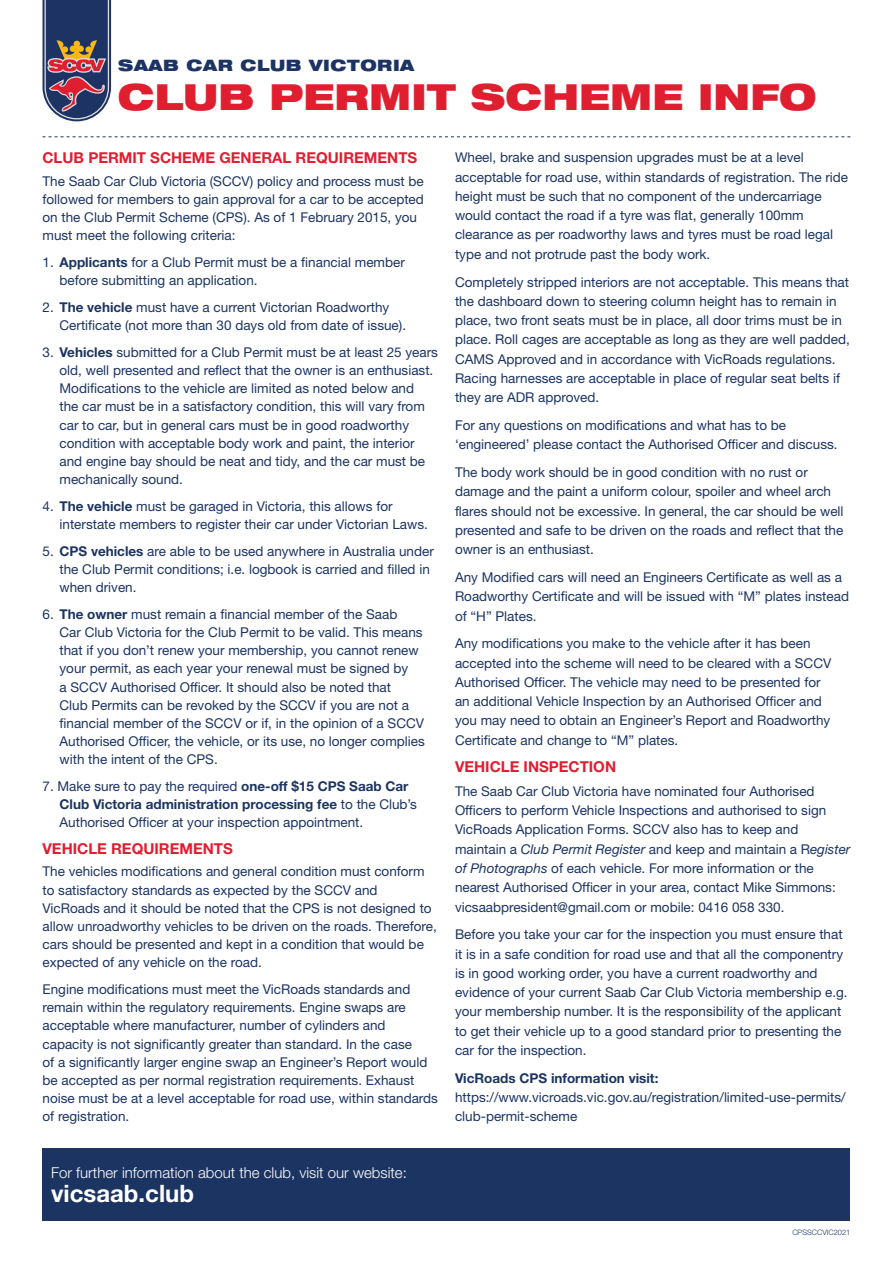
<style>
.page{position:relative;width:893px;height:1263px;background:#fff}
.page>*{position:absolute;margin:0;border:0;box-sizing:border-box;transform-origin:0 0}
.t1{font:900 expanded 36px "Helvetica Neue";letter-spacing:.005em;color:#df1e30}
.t2{font:700 24px "Helvetica Neue";color:#fff}
.t3{font:900 expanded 15.75px "Helvetica Neue";letter-spacing:.035em;color:#1d3363}
.t4{font:700 15px "Helvetica Neue";color:#df1e30}
.t5{font:300 15px "Helvetica Neue";color:#fff}
.t6{font:13.5px/18.1px "Helvetica Neue";color:#1c3462}
.t7{font:700 13.5px "Helvetica Neue";color:#1c3462}
.t8{font:300 7.5px "Helvetica Neue";color:#1c3462}
.s1{font-weight:700}
.s2{font-style:italic}
</style>
<div class="page">
<svg style="left:43px;top:0;width:68px;height:121px;background:#5d546f"></svg>
<svg style="left:43px;top:136px;width:807px;height:1px"></svg>
<div style="left:43px;top:1148px;width:807px;height:72px;background:#1c3462"></div>
<p class="t3" style="left:118px;top:55px;width:297px">SAAB CAR CLUB VICTORIA</p>
<h1 class="t1" style="left:118px;top:74px;width:700px">CLUB PERMIT SCHEME INFO</h1>
<p class="t4" style="left:43px;top:149px;width:376px">CLUB PERMIT SCHEME GENERAL REQUIREMENTS</p>
<p class="t6" style="left:43px;top:172px;width:383px">The Saab Car Club Victoria (SCCV) policy and process must be followed for members to gain approval for a car to be accepted on the Club Permit Scheme (CPS). As of 1 February 2015, you must meet the following criteria:</p>
<p class="t6" style="left:60px;top:253px;width:347px;text-indent:-17px">1. <span class="s1">Applicants</span> for a Club Permit must be a financial member before submitting an application.</p>
<p class="t6" style="left:60px;top:298px;width:348px;text-indent:-17px">2. <span class="s1">The vehicle</span> must have a current Victorian Roadworthy<br>Certificate (not more than 30 days old from date of issue).</p>
<p class="t6" style="left:60px;top:343px;width:380px;text-indent:-17px">3. <span class="s1">Vehicles</span> submitted for a Club Permit must be at least 25 years old, well presented and reflect that the owner is an enthusiast.<br>Modifications to the vehicle are limited as noted below and<br>the car must be in a satisfactory condition, this will vary from car to car, but in general cars must be in good roadworthy condition with acceptable body work and paint, the interior and engine bay should be neat and tidy, and the car must be mechanically sound.</p>
<p class="t6" style="left:60px;top:497px;width:370px;text-indent:-17px">4. <span class="s1">The vehicle</span> must be garaged in Victoria, this allows for interstate members to register their car under Victorian Laws.</p>
<p class="t6" style="left:60px;top:542px;width:376px;text-indent:-17px">5. <span class="s1">CPS vehicles</span> are able to be used anywhere in Australia under the Club Permit conditions; i.e. logbook is carried and filled in when driven.</p>
<p class="t6" style="left:60px;top:605px;width:367px;text-indent:-17px">6. <span class="s1">The owner</span> must remain a financial member of the Saab<br>Car Club Victoria for the Club Permit to be valid. This means that if you don’t renew your membership, you cannot renew your permit, as each year your renewal must be signed by<br>a SCCV Authorised Officer. It should also be noted that<br>Club Permits can be revoked by the SCCV if you are not a financial member of the SCCV or if, in the opinion of a SCCV Authorised Officer, the vehicle, or its use, no longer complies with the intent of the CPS.</p>
<p class="t6" style="left:60px;top:777px;width:359px;text-indent:-17px">7. Make sure to pay the required <span class="s1">one-off $15 CPS Saab Car<br>Club Victoria administration processing fee</span> to the Club’s<br>Authorised Officer at your inspection appointment.</p>
<p class="t4" style="left:43px;top:839px;width:192px">VEHICLE REQUIREMENTS</p>
<p class="t6" style="left:43px;top:862px;width:396px">The vehicles modifications and general condition must conform to satisfactory standards as expected by the SCCV and VicRoads and it should be noted that the CPS is not designed to allow unroadworthy vehicles to be driven on the roads. Therefore, cars should be presented and kept in a condition that would be expected of any vehicle on the road.</p>
<p class="t6" style="left:43px;top:980px;width:397px">Engine modifications must meet the VicRoads standards and remain within the regulatory requirements. Engine swaps are acceptable where manufacturer, number of cylinders and capacity is not significantly greater than standard. In the case<br>of a significantly larger engine swap an Engineer’s Report would be accepted as per normal registration requirements. Exhaust noise must be at a level acceptable for road use, within standards of registration.</p>
<p class="t6" style="left:455px;top:148px;width:395px;line-height:19.4px">Wheel, brake and suspension upgrades must be at a level acceptable for road use, within standards of registration. The ride height must be such that no component of the undercarriage would contact the road if a tyre was flat, generally 100mm clearance as per roadworthy laws and tyres must be road legal type and not protrude past the body work.</p>
<p class="t6" style="left:455px;top:272px;width:396px;line-height:19.4px">Completely stripped interiors are not acceptable. This means that the dashboard down to steering column height has to remain in place, two front seats must be in place, all door trims must be in place. Roll cages are acceptable as long as they are well padded, CAMS Approved and in accordance with VicRoads regulations.<br>Racing harnesses are acceptable in place of regular seat belts if they are ADR approved.</p>
<p class="t6" style="left:455px;top:415px;width:384px;line-height:19.4px">For any questions on modifications and what has to be ‘engineered’ please contact the Authorised Officer and discuss.</p>
<p class="t6" style="left:455px;top:462px;width:390px;line-height:19.4px">The body work should be in good condition with no rust or damage and the paint a uniform colour, spoiler and wheel arch flares should not be excessive. In general, the car should be well presented and safe to be driven on the roads and reflect that the owner is an enthusiast.</p>
<p class="t6" style="left:455px;top:567px;width:396px;line-height:19.4px">Any Modified cars will need an Engineers Certificate as well as a<br>Roadworthy Certificate and will be issued with “M” plates instead of “H” Plates.</p>
<p class="t6" style="left:455px;top:634px;width:378px;line-height:19.4px">Any modifications you make to the vehicle after it has been accepted into the scheme will need to be cleared with a SCCV Authorised Officer. The vehicle may need to be presented for an additional Vehicle Inspection by an Authorised Officer and you may need to obtain an Engineer’s Report and Roadworthy Certificate and change to “M” plates.</p>
<p class="t4" style="left:455px;top:758px;width:163px">VEHICLE INSPECTION</p>
<p class="t6" style="left:455px;top:781px;width:397px;line-height:19.4px">The Saab Car Club Victoria have nominated four Authorised Officers to perform Vehicle Inspections and authorised to sign VicRoads Application Forms. SCCV also has to keep and maintain a <span class="s2">Club Permit Register</span> and keep and maintain a R<span class="s2">egister of Photographs</span> of each vehicle. For more information or the nearest Authorised Officer in your area, contact Mike Simmons: vicsaabpresident@gmail.com or mobile: 0416 058 330.</p>
<p class="t6" style="left:455px;top:925px;width:394px;line-height:19.4px">Before you take your car for the inspection you must ensure that it is in a safe condition for road use and that all the componentry is in good working order, you have a current roadworthy and evidence of your current Saab Car Club Victoria membership e.g. your membership number. It is the responsibility of the applicant to get their vehicle up to a good standard prior to presenting the car for the inspection.</p>
<p class="t7" style="left:455px;top:1069px;width:205px">VicRoads CPS information visit:</p>
<p class="t6" style="left:455px;top:1087px;width:392px;line-height:19.4px">https://www.vicroads.vic.gov.au/registration/limited-use-permits/ club-permit-scheme</p>
<p class="t5" style="left:51px;top:1164px;width:357px">For further information about the club, visit our website:</p>
<h2 class="t2" style="left:51px;top:1179px;width:145px">vicsaab.club</h2>
<p class="t8" style="left:792px;top:1227px;width:60px">CPSSCCVIC2021</p>
</div>
